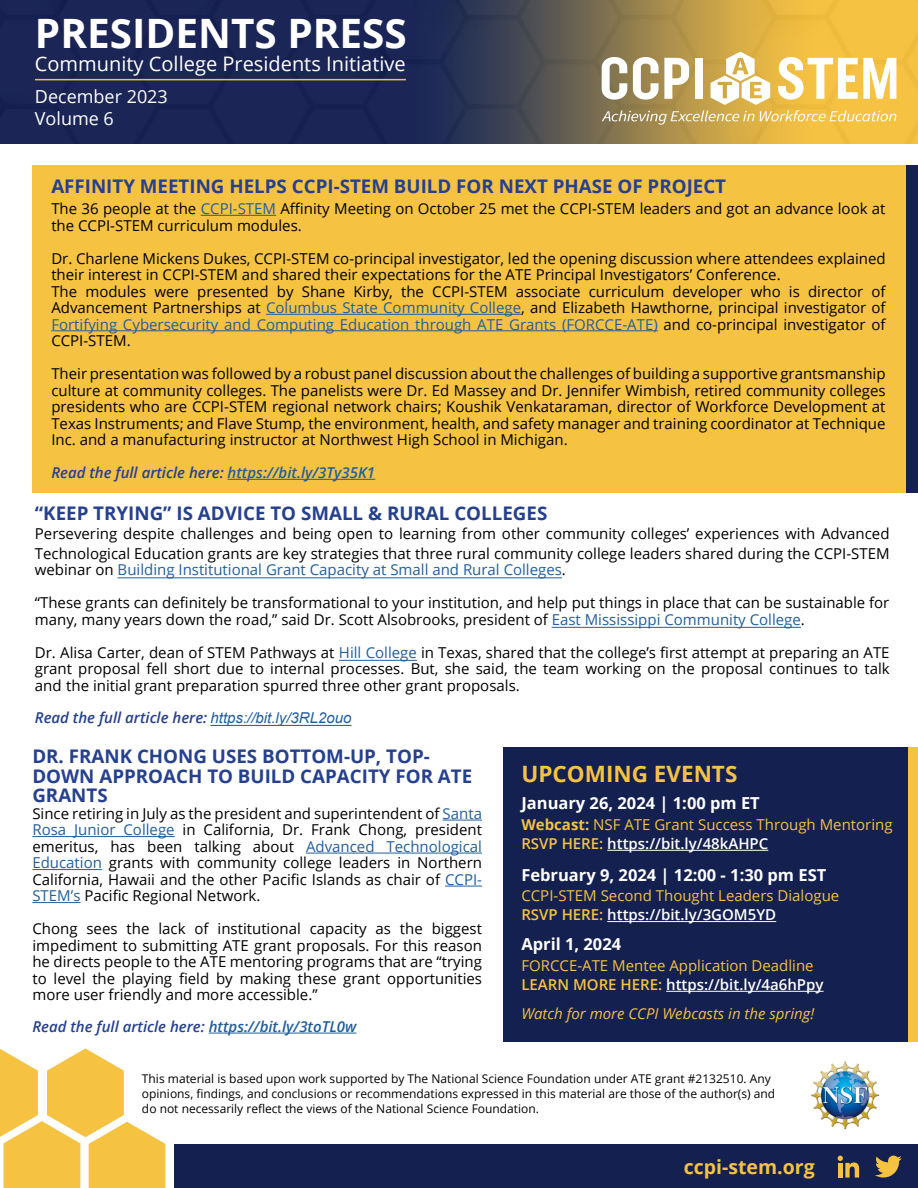
<style>
.page{position:relative;width:918px;height:1188px;background:#fff}
.page>*{position:absolute;margin:0;border:0;box-sizing:border-box;transform-origin:0 0}
.t1{font:700 40.5px "Open Sans";color:#fff}
.t2{font:700 22.5px "Open Sans";color:#f5c242}
.t3{font:20.1px "Open Sans";color:#fff}
.t4{font:700 19.5px "Open Sans";color:#f5c242}
.t5{font:700 18.75px/19.5px "Open Sans";color:#25408f}
.t6{font:18px/22.5px "Open Sans";color:#fff}
.t7{font:700 16.5px "Open Sans";color:#fff}
.t8{font:15px/16.5px "Open Sans";color:#000;text-align:justify}
.t9{font:15px/19.5px "Open Sans";color:#f5c242}
.t10{font:italic 600 15px "Open Sans";color:#25408f}
.t11{font:15px "Open Sans";color:#215e9e}
.t12{font:italic 15px "Open Sans";color:#f5c242}
.t13{font:12px/15px "Open Sans";color:#000}
.s1{color:#215e9e}
.s2{color:#000}
.s3{font-family:"Arial";font-weight:400;color:#215e9e}
.s4{font-weight:700}
.s5{font-weight:600}
.s6{font-weight:600;color:#fff}
</style>
<div class="page">
<div style="left:32px;top:165px;width:886px;height:328px;background:#f5c242"></div>
<hr style="left:443px;top:820px;width:39px;height:1px;background:#215e9e">
<hr style="left:32px;top:836px;width:143px;height:1px;background:#215e9e">
<hr style="left:306px;top:853px;width:176px;height:1px;background:#215e9e">
<hr style="left:32px;top:869px;width:70px;height:1px;background:#215e9e">
<hr style="left:445px;top:886px;width:37px;height:1px;background:#215e9e">
<hr style="left:32px;top:902px;width:49px;height:1px;background:#215e9e">
<hr style="left:209px;top:1033px;width:147px;height:1px;background:#215e9e">
<hr style="left:201px;top:215px;width:75px;height:1px;background:#215e9e">
<hr style="left:266px;top:314px;width:255px;height:1px;background:#215e9e">
<hr style="left:51px;top:330px;width:607px;height:1px;background:#215e9e">
<hr style="left:228px;top:479px;width:147px;height:1px;background:#215e9e">
<svg style="left:0;top:1048px;width:165px;height:140px"></svg>
<div style="left:174px;top:1145px;width:744px;height:43px;background:#142050"></div>
<img style="left:811px;top:1061px;width:68px;height:68px">
<img style="left:0;top:0;width:918px;height:144px">
<div style="left:907px;top:165px;width:11px;height:328px;background:#152151"></div>
<hr style="left:35px;top:79px;width:371px;height:1px;background:#f5c242">
<svg style="left:602px;top:52px;width:294px;height:73px"></svg>
<svg style="left:875px;top:1156px;width:27px;height:22px"></svg>
<svg style="left:838px;top:1156px;width:21px;height:22px"></svg>
<div style="left:503px;top:748px;width:410px;height:294px;background:#142050"></div>
<hr style="left:210px;top:725px;width:141px;height:1px;background:#215e9e">
<hr style="left:339px;top:660px;width:78px;height:1px;background:#215e9e">
<hr style="left:552px;top:627px;width:249px;height:1px;background:#215e9e">
<hr style="left:118px;top:577px;width:444px;height:1px;background:#215e9e">
<hr style="left:607px;top:850px;width:161px;height:1px;background:#fff">
<hr style="left:607px;top:921px;width:169px;height:1px;background:#fff">
<hr style="left:666px;top:991px;width:158px;height:1px;background:#fff">
<div style="left:908px;top:748px;width:10px;height:294px;background:#f5c242"></div>
<h1 class="t1" style="left:35px;top:5px;width:373px">PRESIDENTS PRESS</h1>
<h3 class="t3" style="left:35px;top:50px;width:372px">Community College Presidents Initiative</h3>
<p class="t6" style="left:35px;top:84px;width:134px">December 2023<br>Volume 6</p>
<p class="t5" style="left:51px;top:176px;width:676px">AFFINITY MEETING HELPS CCPI-STEM BUILD FOR NEXT PHASE OF PROJECT</p>
<p class="t8" style="left:51px;top:200px;width:836px">The 36 people at the <span class="s1">CCPI-STEM</span> Affinity Meeting on October 25 met the CCPI-STEM leaders and got an advance look at the CCPI-STEM curriculum modules.</p>
<p class="t8" style="left:51px;top:250px;width:836px;text-align:left">Dr. Charlene Mickens Dukes, CCPI-STEM co-principal investigator, led the opening discussion where attendees explained their interest in CCPI-STEM and shared their expectations for the ATE Principal Investigators’ Conference.<br>The modules were presented by Shane Kirby, the CCPI-STEM associate curriculum developer who is director of Advancement Partnerships at <span class="s1">Columbus State Community College</span>, and Elizabeth Hawthorne, principal investigator of <span class="s1">Fortifying Cybersecurity and Computing Education through ATE Grants (FORCCE-ATE)</span> and co-principal investigator of CCPI-STEM.</p>
<p class="t8" style="left:51px;top:365px;width:836px">Their presentation was followed by a robust panel discussion about the challenges of building a supportive grantsmanship culture at community colleges. The panelists were Dr. Ed Massey and Dr. Jennifer Wimbish, retired community colleges presidents who are CCPI-STEM regional network chairs; Koushik Venkataraman, director of Workforce Development at Texas Instruments; and Flave Stump, the environment, health, and safety manager and training coordinator at Technique Inc. and a manufacturing instructor at Northwest High School in Michigan.</p>
<p class="t10" style="left:51px;top:462px;width:325px">Read the full article here: <span class="s1">https://bit.ly/3Ty35K1</span></p>
<p class="t5" style="left:35px;top:503px;width:514px">“KEEP TRYING” IS ADVICE TO SMALL &amp; RURAL COLLEGES</p>
<p class="t8" style="left:35px;top:524px;width:856px;line-height:19.5px">Persevering despite challenges and being open to learning from other community colleges’ experiences with Advanced<br>Technological Education grants are key strategies that three rural community college leaders shared during the CCPI-STEM</p>
<p class="t11" style="left:35px;top:560px;width:532px"><span class="s2">webinar on</span> Building Institutional Grant Capacity at Small and Rural Colleges<span class="s2">.</span></p>
<p class="t8" style="left:35px;top:594px;width:856px">“These grants can definitely be transformational to your institution, and help put things in place that can be sustainable for many, many years down the road,” said Dr. Scott Alsobrooks, president of <span class="s1">East Mississippi Community College</span>.</p>
<p class="t8" style="left:35px;top:644px;width:856px">Dr. Alisa Carter, dean of STEM Pathways at <span class="s1">Hill College</span> in Texas, shared that the college’s first attempt at preparing an ATE grant proposal fell short due to internal processes. But, she said, the team working on the proposal continues to talk and the initial grant preparation spurred three other grant proposals.</p>
<p class="t10" style="left:35px;top:707px;width:318px">Read the full article here: <span class="s3">https://bit.ly/3RL2ouo</span></p>
<h2 class="t2" style="left:521px;top:758px;width:218px">UPCOMING EVENTS</h2>
<p class="t7" style="left:521px;top:792px;width:240px">January 26, 2024 | 1:00 pm ET</p>
<p class="t9" style="left:521px;top:814px;width:373px"><span class="s4">Webcast:</span> NSF ATE Grant Success Through Mentoring<br><span class="s5">RSVP HERE:</span> <span class="s6">https://bit.ly/48kAHPC</span></p>
<p class="t7" style="left:521px;top:863px;width:306px">February 9, 2024 | 12:00 - 1:30 pm EST</p>
<p class="t9" style="left:521px;top:885px;width:319px">CCPI-STEM Second Thought Leaders Dialogue<br><span class="s5">RSVP HERE:</span> <span class="s6">https://bit.ly/3GOM5YD</span></p>
<p class="t7" style="left:521px;top:933px;width:101px">April 1, 2024</p>
<p class="t9" style="left:521px;top:955px;width:304px">FORCCE-ATE Mentee Application Deadline<br><span class="s5">LEARN MORE HERE:</span> <span class="s6">https://bit.ly/4a6hPpy</span></p>
<p class="t12" style="left:521px;top:1004px;width:294px">Watch for more CCPI Webcasts in the spring!</p>
<p class="t5" style="left:32px;top:746px;width:441px">DR. FRANK CHONG USES BOTTOM-UP, TOP-<br>DOWN APPROACH TO BUILD CAPACITY FOR ATE<br>GRANTS</p>
<p class="t8" style="left:32px;top:805px;width:451px">Since retiring in July as the president and superintendent of <span class="s1">Santa Rosa Junior College</span> in California, Dr. Frank Chong, president emeritus, has been talking about <span class="s1">Advanced Technological Education</span> grants with community college leaders in Northern California, Hawaii and the other Pacific Islands as chair of <span class="s1">CCPI-STEM’s</span> Pacific Regional Network.</p>
<p class="t8" style="left:32px;top:920px;width:451px">Chong sees the lack of institutional capacity as the biggest impediment to submitting ATE grant proposals. For this reason he directs people to the ATE mentoring programs that are “trying to level the playing field by making these grant opportunities more user friendly and more accessible.”</p>
<p class="t10" style="left:32px;top:1016px;width:326px">Read the full article here: <span class="s1">https://bit.ly/3toTL0w</span></p>
<p class="t13" style="left:142px;top:1071px;width:635px">This material is based upon work supported by The National Science Foundation under ATE grant #2132510. Any opinions, findings, and conclusions or recommendations expressed in this material are those of the author(s) and do not necessarily reflect the views of the National Science Foundation.</p>
<h3 class="t4" style="left:684px;top:1153px;width:132px">ccpi-stem.org</h3>
</div>
